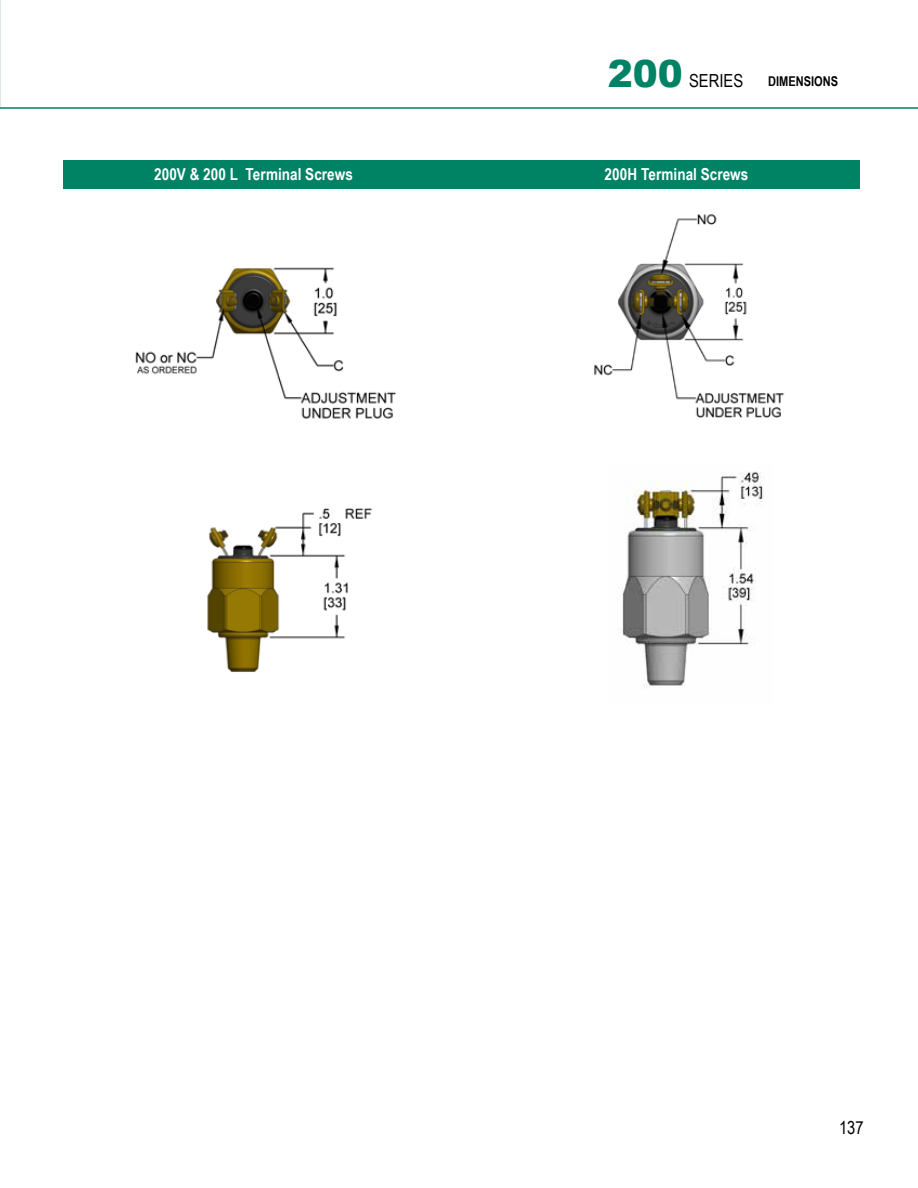
<style>
.page{position:relative;width:918px;height:1188px;background:#fff}
.page>*{position:absolute;margin:0;border:0;box-sizing:border-box;transform-origin:0 0}
.t1{font:18px "Arial Narrow";color:#000}
.t2{font:700 16.5px "Arial Narrow";letter-spacing:.005em;color:#fff}
.t3{font:700 13.5px "Arial Narrow";color:#000}
.s1{font-family:"Arial";font-weight:900;font-size:37.5px;color:#008265}
</style>
<div class="page">
<hr style="left:0;top:0;width:1px;height:108px;background:#dbeae6">
<hr style="left:0;top:107px;width:918px;height:2px;background:#008265">
<img style="left:619px;top:471px;width:145px;height:216px">
<img style="left:594px;top:214px;width:191px;height:204px">
<div style="left:63px;top:160px;width:797px;height:29px;background:#008265"></div>
<img style="left:207px;top:508px;width:166px;height:164px">
<img style="left:135px;top:267px;width:261px;height:152px">
<p class="t1" style="left:608px;top:67px;width:137px"><span class="s1">200</span> SERIES</p>
<p class="t3" style="left:768px;top:71px;width:72px">DIMENSIONS</p>
<p class="t2" style="left:154px;top:161px;width:200px">200V &amp; 200 L Terminal Screws</p>
<p class="t2" style="left:605px;top:161px;width:145px">200H Terminal Screws</p>
<p class="t1" style="left:839px;top:1115px;width:26px">137</p>
</div>
